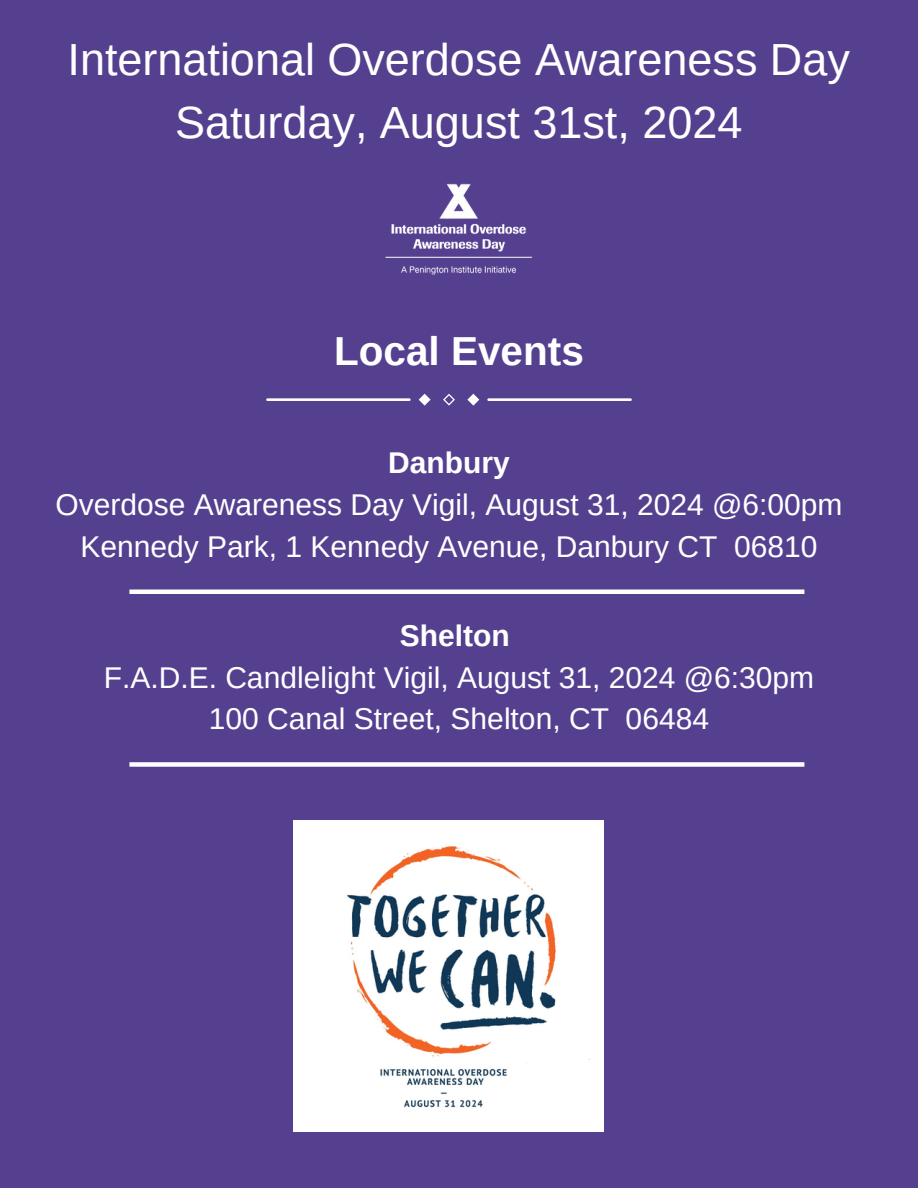
<style>
.page{position:relative;width:918px;height:1188px;background:#554090}
.page>*{position:absolute;margin:0;border:0;box-sizing:border-box;transform-origin:0 0}
.t1{font:45px/63px "Arimo";color:#fff;text-align:center}
.t2{font:700 40.5px "Arimo";color:#fff}
.t3{font:30px "Arimo";color:#fff}
.t4{font:700 30px "Arimo";color:#fff}
</style>
<div class="page">
<hr style="left:129px;top:590px;width:675px;height:4px;background:#fff">
<div style="left:129px;top:762px;width:675px;height:5px;background:#fff"></div>
<img style="left:385px;top:183px;width:148px;height:92px">
<svg style="left:266px;top:398px;width:145px;height:3px"></svg>
<svg style="left:487px;top:398px;width:145px;height:3px"></svg>
<svg style="left:419px;top:394px;width:12px;height:12px"></svg>
<svg style="left:443px;top:394px;width:12px;height:12px"></svg>
<svg style="left:467px;top:394px;width:12px;height:12px"></svg>
<img style="left:293px;top:821px;width:311px;height:310px">
<h2 class="t1" style="left:68px;top:28px;width:784px">International Overdose Awareness Day<br>Saturday, August 31st, 2024</h2>
<p class="t2" style="left:334px;top:328px;width:251px">Local Events</p>
<p class="t4" style="left:388px;top:446px;width:123px">Danbury</p>
<p class="t3" style="left:55px;top:488px;width:789px">Overdose Awareness Day Vigil, August 31, 2024 @6:00pm</p>
<p class="t3" style="left:81px;top:529px;width:738px">Kennedy Park, 1 Kennedy Avenue, Danbury CT 06810</p>
<p class="t4" style="left:400px;top:619px;width:111px">Shelton</p>
<p class="t3" style="left:104px;top:661px;width:712px">F.A.D.E. Candlelight Vigil, August 31, 2024 @6:30pm</p>
<p class="t3" style="left:209px;top:702px;width:502px">100 Canal Street, Shelton, CT 06484</p>
</div>
